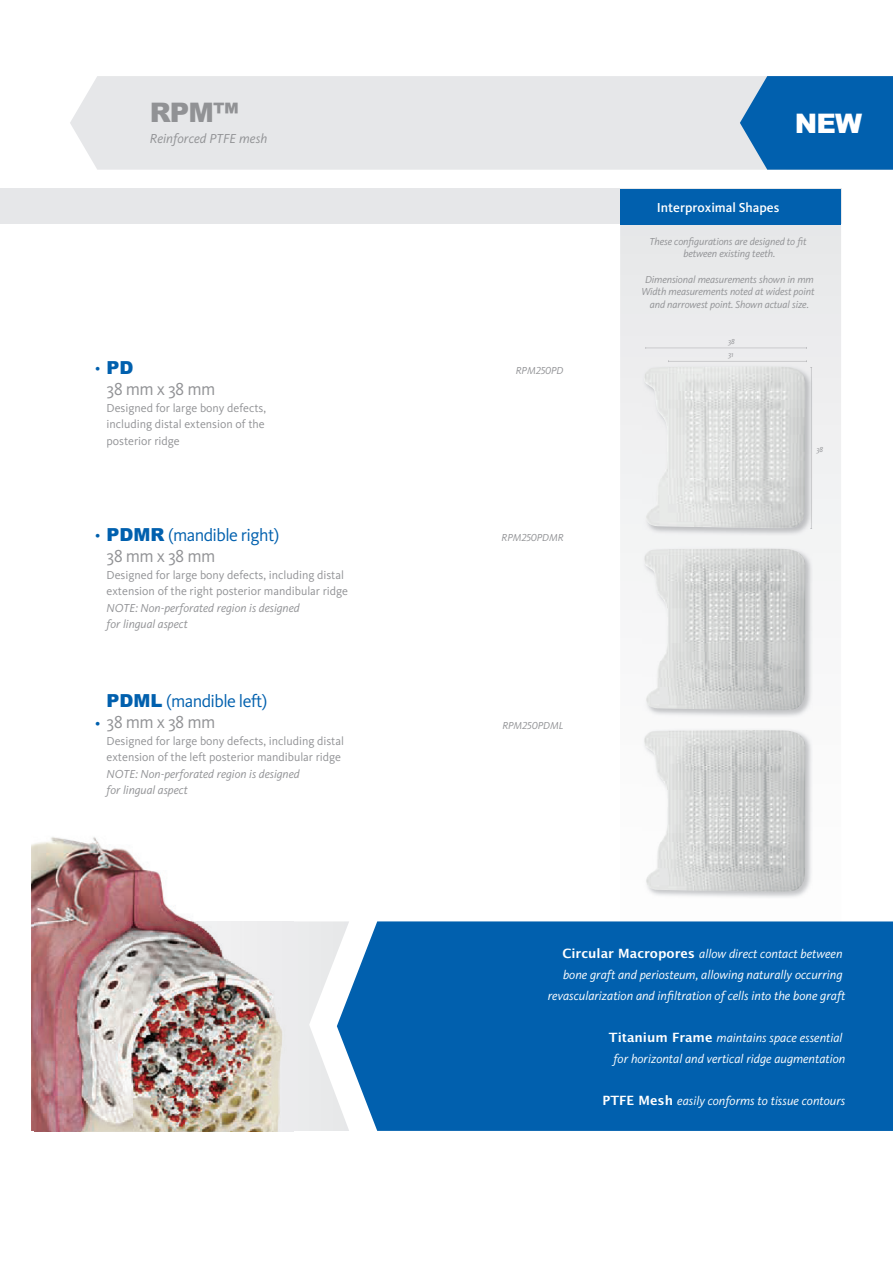
<style>
.page{position:relative;width:893px;height:1263px;background:#fff}
.page>*{position:absolute;margin:0;border:0;box-sizing:border-box;transform-origin:0 0}
.t1{font:900 27px "Arial";color:#919295}
.t2{font:900 27px "Arial";color:#fff}
.t3{font:18px/21px "Kievit Pro";letter-spacing:-.03em;color:#0160ae}
.t4{font:18px "Kievit Pro";letter-spacing:-.03em;color:#919295}
.t5{font:900 18px "Arial";color:#0160ae}
.t6{font:500 13.5px "Kievit Pro";color:#fff}
.t7{font:italic 13.5px "Kievit Pro";color:#919295}
.t8{font:italic 12.75px/21px "Kievit Pro";color:#fff;text-align:right}
.t9{font:12px/16.5px "Kievit Pro";color:#919295}
.t10{font:italic 12px/16.5px "Kievit Pro";color:#919295}
.t11{font:italic 10.5px/12.6px "Kievit Pro";letter-spacing:-.01em;color:#919295;text-align:center}
.t12{font:italic 7.5px/13.2px "Kievit Pro";color:#919295}
.s1{font-family:"Arial";font-weight:900}
.s2{color:#919295}
.s3{font-family:"Lucida Grande";font-weight:700;font-style:normal}
</style>
<div class="page">
<div style="left:70px;top:76px;width:670px;height:94px;background:#e6e7e9"></div>
<div style="left:0;top:189px;width:841px;height:35px;background:#e6e7e9"></div>
<svg style="left:620px;top:225px;width:221px;height:358px"></svg>
<div style="left:620px;top:189px;width:221px;height:36px;background:#0160ae"></div>
<img style="left:643px;top:547px;width:170px;height:170px">
<img style="left:643px;top:549px;width:164px;height:161px">
<img style="left:651px;top:729px;width:161px;height:169px">
<img style="left:644px;top:730px;width:163px;height:162px">
<svg style="left:740px;top:76px;width:153px;height:94px"></svg>
<div style="left:349px;top:921px;width:544px;height:210px;background:#0160ae"></div>
<svg style="left:294px;top:921px;width:55px;height:210px"></svg>
<img style="left:31px;top:837px;width:161px;height:294px">
<img style="left:34px;top:921px;width:260px;height:210px">
<img style="left:643px;top:365px;width:170px;height:170px">
<img style="left:643px;top:367px;width:25px;height:161px">
<svg style="left:646px;top:347px;width:161px;height:2px"></svg>
<svg style="left:668px;top:360px;width:144px;height:169px"></svg>
<h1 class="t1" style="left:150px;top:92px;width:91px">RPM™</h1>
<p class="t7" style="left:150px;top:130px;width:119px">Reinforced PTFE mesh</p>
<h2 class="t5" style="left:107px;top:355px;width:29px">PD</h2>
<h2 class="t4" style="left:107px;top:378px;width:110px">38 mm x 38 mm</h2>
<p class="t9" style="left:107px;top:399px;width:161px;text-align:justify">Designed for large bony defects, including distal extension of the posterior ridge</p>
<h2 class="t3" style="left:107px;top:525px;width:174px"><span class="s1">PDMR</span> (mandible right)<br><span class="s2">38 mm x 38 mm</span></h2>
<p class="t9" style="left:107px;top:566px;width:243px">Designed for large bony defects, including distal extension of the right posterior mandibular ridge</p>
<p class="t10" style="left:107px;top:599px;width:195px">NOTE: Non-perforated region is designed for lingual aspect</p>
<h2 class="t3" style="left:107px;top:691px;width:162px"><span class="s1">PDML</span> (mandible left)<br><span class="s2">38 mm x 38 mm</span></h2>
<p class="t9" style="left:107px;top:732px;width:239px">Designed for large bony defects, including distal extension of the left posterior mandibular ridge</p>
<p class="t10" style="left:107px;top:765px;width:195px">NOTE: Non-perforated region is designed for lingual aspect</p>
<h1 class="t2" style="left:795px;top:103px;width:69px">NEW</h1>
<p class="t6" style="left:657px;top:200px;width:124px">Interproximal Shapes</p>
<p class="t11" style="left:649px;top:235px;width:159px">These configurations are designed to fit between existing teeth.</p>
<p class="t11" style="left:641px;top:273px;width:175px">Dimensional measurements shown in mm<br>Width measurements noted at widest point and narrowest point. Shown actual size.</p>
<p class="t11" style="left:516px;top:364px;width:49px">RPM250PD</p>
<p class="t11" style="left:501px;top:531px;width:64px">RPM250PDMR</p>
<p class="t11" style="left:502px;top:719px;width:63px">RPM250PDML</p>
<p class="t12" style="left:728px;top:335px;width:8px">38<br>31</p>
<p class="t12" style="left:816px;top:442px;width:8px">38</p>
<p class="t8" style="left:548px;top:943px;width:299px"><span class="s3">Circular Macropores</span> allow direct contact between bone graft and periosteum, allowing naturally occurring revascularization and infiltration of cells into the bone graft</p>
<p class="t8" style="left:609px;top:1027px;width:238px;text-align:center"><span class="s3">Titanium Frame</span> maintains space essential for horizontal and vertical ridge augmentation</p>
<p class="t8" style="left:603px;top:1090px;width:244px"><span class="s3">PTFE Mesh</span> easily conforms to tissue contours</p>
</div>
